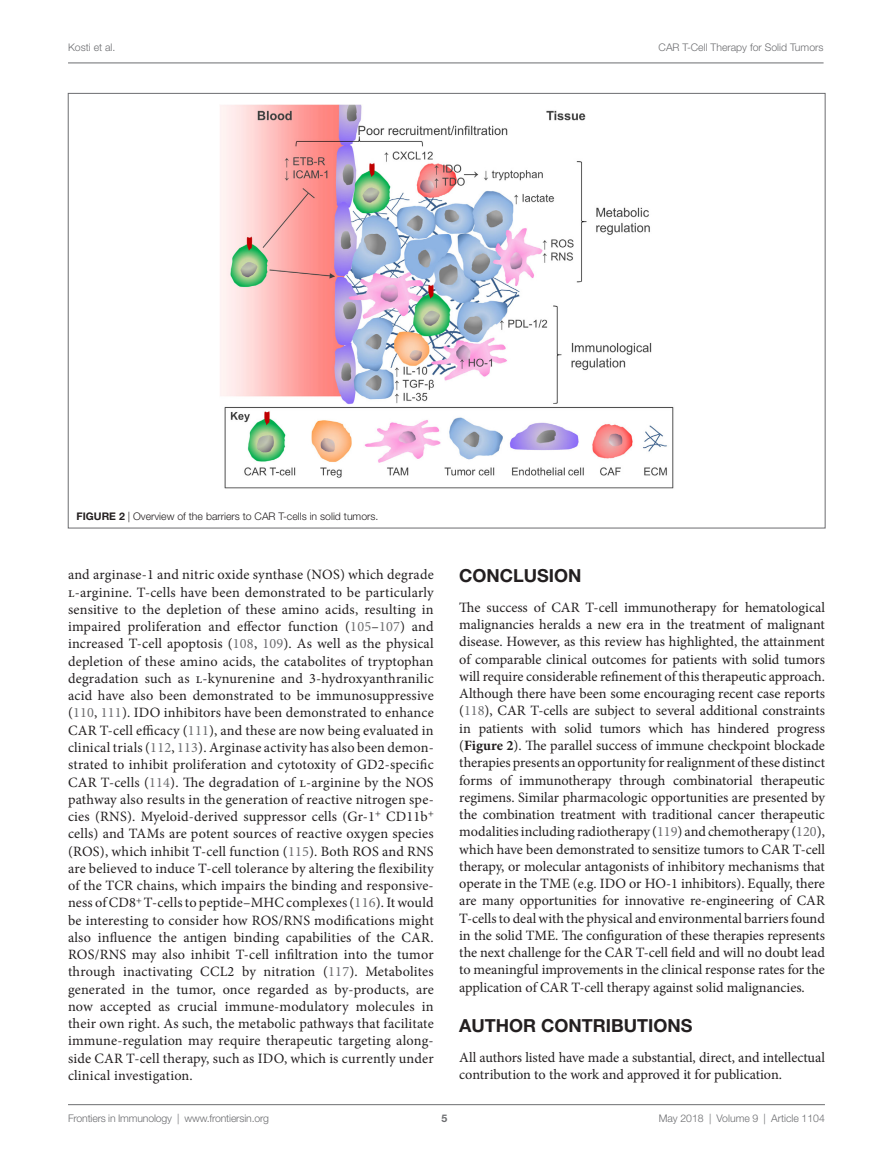
<style>
.page{position:relative;width:893px;height:1170px;background:#fff}
.page>*{position:absolute;margin:0;border:0;box-sizing:border-box;transform-origin:0 0}
.t1{font:700 18px "Helvetica Neue LT Std";color:#231f20}
.t2{font:14.25px/17.2px "Minion Pro";color:#231f20;text-align:justify}
.t3{font:300 10.5px "Helvetica Neue LT Std";color:#6c6d70}
.t4{font:300 10.5px "Helvetica Neue LT Std";color:#231f20}
.t5{font:700 10.5px "Helvetica Neue LT Std";color:#6c6d70}
.s1{font-weight:700}
.s2{color:#6c6d70}
</style>
<div class="page">
<hr style="left:68px;top:1104px;width:757px;height:1px;background:#6c6d70">
<hr style="left:68px;top:63px;width:755px;height:1px;background:#6c6d70">
<img style="left:220px;top:105px;width:454px;height:384px">
<p class="t3" style="left:68px;top:41px;width:49px">Kosti et al.</p>
<p class="t3" style="left:659px;top:41px;width:166px">CAR T-Cell Therapy for Solid Tumors</p>
<p class="t4" style="left:77px;top:509px;width:303px"><span class="s1">FIGURE 2</span> | Overview of the barriers to CAR T-cells in solid tumors.</p>
<p class="t2" style="left:68px;top:566px;width:367px">and arginase-1 and nitric oxide synthase (NOS) which degrade l-arginine. T-cells have been demonstrated to be particularly sensitive to the depletion of these amino acids, resulting in impaired proliferation and effector function (<span class="s2">105</span>–<span class="s2">107</span>) and increased T-cell apoptosis (<span class="s2">108</span>, <span class="s2">109</span>). As well as the physical depletion of these amino acids, the catabolites of tryptophan degradation such as l-kynurenine and 3-hydroxyanthranilic acid have also been demonstrated to be immunosuppressive (<span class="s2">110</span>, <span class="s2">111</span>). IDO inhibitors have been demonstrated to enhance CAR T-cell efficacy (<span class="s2">111</span>), and these are now being evaluated in clinical trials (<span class="s2">112</span>, <span class="s2">113</span>). Arginase activity has also been demon&shy;strated to inhibit proliferation and cytotoxity of GD2-specific CAR T-cells (<span class="s2">114</span>). The degradation of l-arginine by the NOS pathway also results in the generation of reactive nitrogen spe&shy;cies (RNS). Myeloid-derived suppressor cells (Gr-1<sup>+</sup> CD11b<sup>+ </sup>cells) and TAMs are potent sources of reactive oxygen species (ROS), which inhibit T-cell function (<span class="s2">115</span>). Both ROS and RNS are believed to induce T-cell tolerance by altering the flexibility of the TCR chains, which impairs the binding and responsive&shy;ness of CD8<sup>+</sup> T-cells to peptide–MHC complexes (<span class="s2">116</span>). It would be interesting to consider how ROS/RNS modifications might also influence the antigen binding capabilities of the CAR.<br>ROS/RNS may also inhibit T-cell infiltration into the tumor through inactivating CCL2 by nitration (<span class="s2">117</span>). Metabolites generated in the tumor, once regarded as by-products, are now accepted as crucial immune-modulatory molecules in their own right. As such, the metabolic pathways that facilitate immune-regulation may require therapeutic targeting along&shy;side CAR T-cell therapy, such as IDO, which is currently under clinical investigation.</p>
<p class="t1" style="left:459px;top:564px;width:121px">CONCLUSION</p>
<p class="t2" style="left:459px;top:598px;width:367px">The success of CAR T-cell immunotherapy for hematological malignancies heralds a new era in the treatment of malignant disease. However, as this review has highlighted, the attainment of comparable clinical outcomes for patients with solid tumors will require considerable refinement of this therapeutic approach.<br>Although there have been some encouraging recent case reports (<span class="s2">118</span>), CAR T-cells are subject to several additional constraints in patients with solid tumors which has hindered progress (<span class="s1">Figure 2</span>). The parallel success of immune checkpoint blockade therapies presents an opportunity for realignment of these distinct forms of immunotherapy through combinatorial therapeutic regimens. Similar pharmacologic opportunities are presented by the combination treatment with traditional cancer therapeutic modalities including radiotherapy (<span class="s2">119</span>) and chemotherapy (<span class="s2">120</span>), which have been demonstrated to sensitize tumors to CAR T-cell therapy, or molecular antagonists of inhibitory mechanisms that operate in the TME (e.g. IDO or HO-1 inhibitors). Equally, there are many opportunities for innovative re-engineering of CAR T-cells to deal with the physical and environmental barriers found in the solid TME. The configuration of these therapies represents the next challenge for the CAR T-cell field and will no doubt lead to meaningful improvements in the clinical response rates for the application of CAR T-cell therapy against solid malignancies.</p>
<p class="t1" style="left:459px;top:1014px;width:235px">AUTHOR CONTRIBUTIONS</p>
<p class="t2" style="left:459px;top:1048px;width:367px">All authors listed have made a substantial, direct, and intellectual contribution to the work and approved it for publication.</p>
<p class="t3" style="left:68px;top:1111px;width:203px">Frontiers in Immunology | www.frontiersin.org</p>
<p class="t3" style="left:659px;top:1111px;width:168px">May 2018 | Volume 9 | Article 1104</p>
<p class="t5" style="left:441px;top:1111px;width:7px">5</p>
</div>
